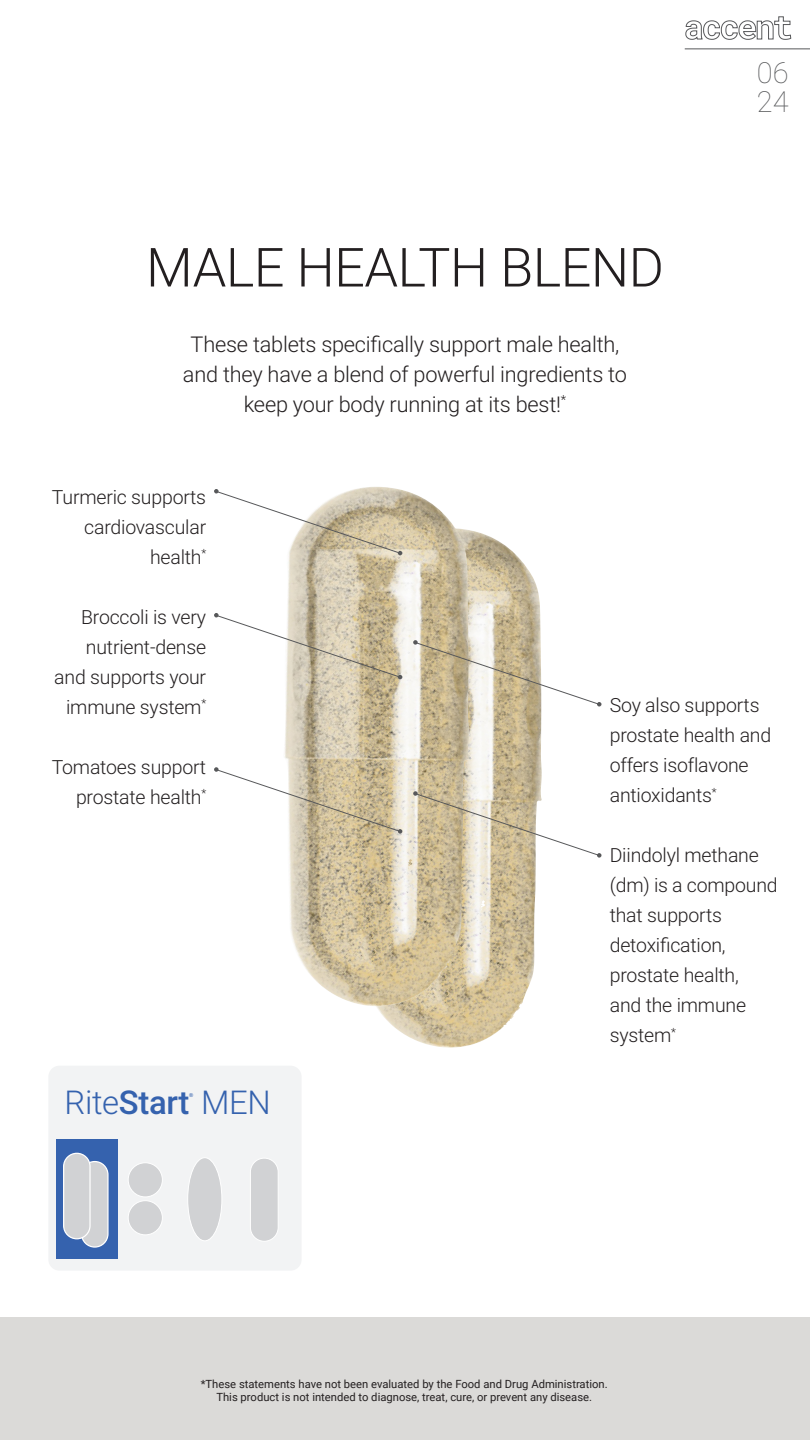
<style>
.page{position:relative;width:810px;height:1440px;background:#fff}
.page>*{position:absolute;margin:0;border:0;box-sizing:border-box;transform-origin:0 0}
.t1{font:300 54px "Roboto";letter-spacing:-.01em;color:#231f20}
.t2{font:300 32.85px "Roboto";letter-spacing:-.01em;color:#3562ae}
.t3{font:100 29.03px/29px "Roboto";color:#57585a}
.t4{font:300 21.75px/30px "Roboto";letter-spacing:-.01em;color:#231f20;text-align:center}
.t5{font:300 19.5px/30px "Roboto";letter-spacing:-.01em;color:#231f20;text-align:right}
.t6{font:11.25px/13.5px "Roboto";color:#231f20;text-align:center}
.t7{font:500 5.4px "Roboto";color:#3562ae}
.s1{font-weight:500}
</style>
<div class="page">
<svg style="left:685px;top:16px;width:106px;height:24px"></svg>
<hr style="left:685px;top:49px;width:125px;height:1px;background:#57585a">
<img style="left:406px;top:530px;width:136px;height:518px">
<img style="left:284px;top:487px;width:185px;height:548px">
<div style="left:0;top:1317px;width:810px;height:123px;background:#dbdad8"></div>
<svg style="left:214px;top:489px;width:188px;height:66px"></svg>
<svg style="left:214px;top:613px;width:188px;height:66px"></svg>
<svg style="left:214px;top:767px;width:188px;height:67px"></svg>
<svg style="left:413px;top:640px;width:189px;height:66px"></svg>
<svg style="left:413px;top:791px;width:189px;height:67px"></svg>
<div style="left:48px;top:1066px;width:254px;height:205px;background:#f2f3f4;border-radius:11px"></div>
<div style="left:56px;top:1139px;width:62px;height:119px;background:#3562ae"></div>
<div style="left:128px;top:1163px;width:34px;height:34px;background:#d1d2d4;border-radius:50%"></div>
<div style="left:128px;top:1162px;width:35px;height:35px;border:1px solid #fff;border-radius:50%"></div>
<div style="left:128px;top:1201px;width:34px;height:34px;background:#d1d2d4;border-radius:50%"></div>
<div style="left:128px;top:1200px;width:35px;height:35px;border:1px solid #fff;border-radius:50%"></div>
<div style="left:188px;top:1158px;width:34px;height:83px;background:#d1d2d4;border-radius:50%"></div>
<div style="left:187px;top:1157px;width:35px;height:84px;border:1px solid #fff;border-radius:50%"></div>
<div style="left:82px;top:1162px;width:26px;height:85px;background:#d1d2d4;border-radius:13px"></div>
<div style="left:81px;top:1161px;width:28px;height:87px;border:1px solid #fff;border-radius:13px"></div>
<div style="left:64px;top:1153px;width:26px;height:86px;background:#d1d2d4;border-radius:13px"></div>
<div style="left:63px;top:1153px;width:28px;height:86px;border:1px solid #fff;border-radius:13px"></div>
<div style="left:250px;top:1158px;width:28px;height:83px;background:#d1d2d4;border-radius:14px"></div>
<div style="left:250px;top:1158px;width:29px;height:84px;border:1px solid #fff;border-radius:14px"></div>
<p class="t1" style="left:146px;top:229px;width:520px">MALE HEALTH BLEND</p>
<p class="t4" style="left:183px;top:328px;width:446px">These tablets specifically support male health, and they have a blend of powerful ingredients to keep your body running at its best!<sup>*</sup></p>
<p class="t5" style="left:52px;top:481px;width:156px">Turmeric supports cardiovascular health<sup>*</sup></p>
<p class="t3" style="left:757px;top:57px;width:33px">06<br>24</p>
<p class="t5" style="left:54px;top:601px;width:153px">Broccoli is very nutrient-dense and supports your immune system<sup>*</sup></p>
<p class="t5" style="left:52px;top:751px;width:156px">Tomatoes support prostate health<sup>*</sup></p>
<p class="t2" style="left:65px;top:1080px;width:208px">Rite<span class="s1">Start</span> MEN</p>
<p class="t7" style="left:189px;top:1091px;width:6px">®</p>
<p class="t5" style="left:610px;top:689px;width:163px;text-align:left">Soy also supports prostate health and offers isoflavone antioxidants<sup>*</sup></p>
<p class="t5" style="left:610px;top:839px;width:169px;text-align:left">Diindolyl methane (dm) is a compound that supports detoxification, prostate health,<br>and the immune system<sup>*</sup></p>
<p class="t6" style="left:201px;top:1377px;width:408px">*These statements have not been evaluated by the Food and Drug Administration.<br>This product is not intended to diagnose, treat, cure, or prevent any disease.</p>
</div>
